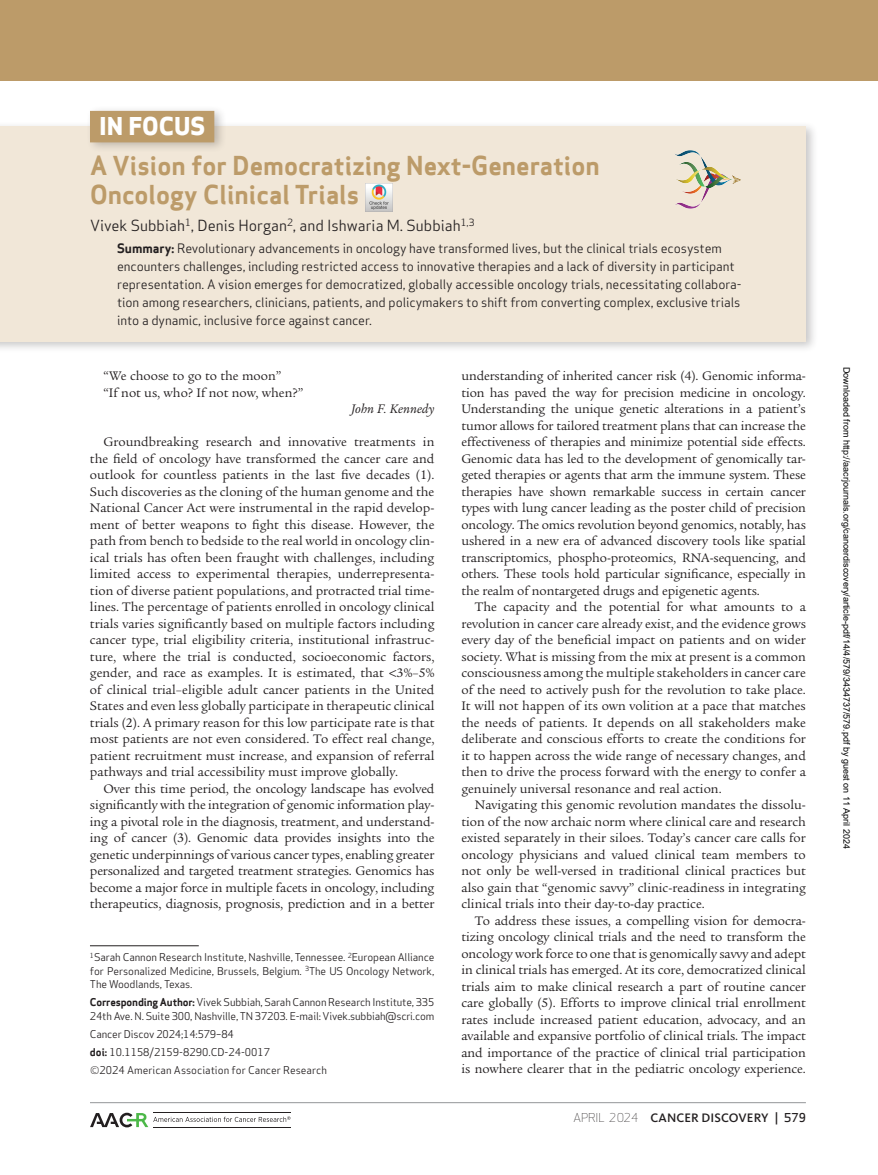
<style>
.page{position:relative;width:878px;height:1175px;background:#fff}
.page>*{position:absolute;margin:0;border:0;box-sizing:border-box;transform-origin:0 0}
.t1{font:700 25.5px/28.5px "Apex Sans";color:#bc9b69}
.t2{font:800 24px "Apex Sans";color:#fff}
.t3{font:15px "Apex Sans";color:#231f20}
.t4{font:13.5px/16.5px "Legacy Serif Std";color:#231f20;text-align:justify}
.t5{font:italic 13.5px "Legacy Serif Std";color:#231f20}
.t6{font:12.75px/18px "Apex Sans";letter-spacing:-.005em;color:#231f20}
.t7{font:500 12.75px "Kievit OT";letter-spacing:.01em;color:#231f20}
.t8{font:10.5px/13.5px "Apex Sans";letter-spacing:-.015em;color:#231f20}
.t9{font:9px "Arial";color:#000}
.s1{font-weight:700}
.s2{font-weight:300;font-size:15px}
.s3{font-family:"Apex Sans";font-weight:300;font-size:12px}
.s4{font-family:"Apex Sans";font-size:12px}
</style>
<div class="page">
<div style="left:0;top:121px;width:818px;height:233px;background:#231f20;opacity:.25"></div>
<div style="left:0;top:126px;width:806px;height:216px;background:#f1e7d8"></div>
<div style="left:0;top:0;width:878px;height:81px;background:#bc9b69"></div>
<hr style="left:90px;top:1102px;width:715px;height:1px;background:#939598">
<svg style="left:90px;top:1112px;width:200px;height:15px"></svg>
<img style="left:675px;top:150px;width:66px;height:59px">
<div style="left:86px;top:105px;width:141px;height:49px;background:#231f20;opacity:.25"></div>
<div style="left:90px;top:111px;width:124px;height:31px;background:#bc9b69"></div>
<hr style="left:90px;top:945px;width:109px;height:1px;background:#231f20">
<img style="left:365px;top:184px;width:27px;height:27px">
<h2 class="t2" style="left:99px;top:110px;width:108px">IN FOCUS</h2>
<h1 class="t1" style="left:90px;top:151px;width:511px">A Vision for Democratizing Next-Generation<br>Oncology Clinical Trials</h1>
<p class="t3" style="left:90px;top:213px;width:386px">Vivek Subbiah<sup>1</sup>, Denis Horgan<sup>2</sup>, and Ishwaria M. Subbiah<sup>1,3</sup></p>
<p class="t6" style="left:117px;top:238px;width:626px"><span class="s1">Summary:</span> Revolutionary advancements in oncology have transformed lives, but the clinical trials ecosystem encounters challenges, including restricted access to innovative therapies and a lack of diversity in participant representation. A vision emerges for democratized, globally accessible oncology trials, necessitating collabora&shy;tion among researchers, clinicians, patients, and policymakers to shift from converting complex, exclusive trials into a dynamic, inclusive force against cancer.</p>
<p class="t4" style="left:103px;top:368px;width:201px">“We choose to go to the moon”<br>“If not us, who? If not now, when?”</p>
<p class="t5" style="left:351px;top:401px;width:85px">John F. Kennedy</p>
<p class="t4" style="left:90px;top:434px;width:346px;text-indent:14px">Groundbreaking research and innovative treatments in the field of oncology have transformed the cancer care and outlook for countless patients in the last five decades (1).<br>Such discoveries as the cloning of the human genome and the National Cancer Act were instrumental in the rapid develop&shy;ment of better weapons to fight this disease. However, the path from bench to bedside to the real world in oncology clin&shy;ical trials has often been fraught with challenges, including limited access to experimental therapies, underrepresenta&shy;tion of diverse patient populations, and protracted trial time&shy;lines. The percentage of patients enrolled in oncology clinical trials varies significantly based on multiple factors including cancer type, trial eligibility criteria, institutional infrastruc&shy;ture, where the trial is conducted, socioeconomic factors, gender, and race as examples. It is estimated, that 3%–5% of clinical trial–eligible adult cancer patients in the United States and even less globally participate in therapeutic clinical trials (2). A primary reason for this low participate rate is that most patients are not even considered. To effect real change, patient recruitment must increase, and expansion of referral pathways and trial accessibility must improve globally.</p>
<p class="t4" style="left:90px;top:780px;width:346px;text-indent:14px">Over this time period, the oncology landscape has evolved significantly with the integration of genomic information play&shy;ing a pivotal role in the diagnosis, treatment, and understand&shy;ing of cancer (3). Genomic data provides insights into the genetic underpinnings of various cancer types, enabling greater personalized and targeted treatment strategies. Genomics has become a major force in multiple facets in oncology, including therapeutics, diagnosis, prognosis, prediction and in a better</p>
<p class="t8" style="left:90px;top:949px;width:346px;text-align:justify"><sup>1</sup>Sarah Cannon Research Institute, Nashville, Tennessee. <sup>2</sup>European Alliance for Personalized Medicine, Brussels, Belgium. <sup>3</sup>The US Oncology Network, The Woodlands, Texas.</p>
<p class="t8" style="left:90px;top:994px;width:346px"><span class="s1">Corresponding Author:</span> Vivek Subbiah, Sarah Cannon Research Institute, 335<br>24th Ave. N. Suite 300, Nashville, TN 37203. E-mail: Vivek.subbiah@scri.com</p>
<p class="t8" style="left:90px;top:1023px;width:238px;line-height:18px">Cancer Discov 2024;14:579–84<br><span class="s1">doi:</span> 10.1158/2159-8290.CD-24-0017<br><span class="s2">©</span>2024 American Association for Cancer Research</p>
<p class="t4" style="left:461px;top:368px;width:346px">understanding of inherited cancer risk (4). Genomic informa&shy;tion has paved the way for precision medicine in oncology.<br>Understanding the unique genetic alterations in a patient’s tumor allows for tailored treatment plans that can increase the effectiveness of therapies and minimize potential side effects.<br>Genomic data has led to the development of genomically tar&shy;geted therapies or agents that arm the immune system. These therapies have shown remarkable success in certain cancer types with lung cancer leading as the poster child of precision oncology. The omics revolution beyond genomics, notably, has ushered in a new era of advanced discovery tools like spatial transcriptomics, phospho-proteomics, RNA-sequencing, and others. These tools hold particular significance, especially in the realm of nontargeted drugs and epigenetic agents.</p>
<p class="t4" style="left:461px;top:599px;width:346px;text-indent:14px">The capacity and the potential for what amounts to a revolution in cancer care already exist, and the evidence grows every day of the beneficial impact on patients and on wider society. What is missing from the mix at present is a common consciousness among the multiple stakeholders in cancer care of the need to actively push for the revolution to take place.<br>It will not happen of its own volition at a pace that matches the needs of patients. It depends on all stakeholders make deliberate and conscious efforts to create the conditions for it to happen across the wide range of necessary changes, and then to drive the process forward with the energy to confer a genuinely universal resonance and real action.</p>
<p class="t4" style="left:461px;top:797px;width:346px;text-indent:14px">Navigating this genomic revolution mandates the dissolu&shy;tion of the now archaic norm where clinical care and research existed separately in their siloes. Today’s cancer care calls for oncology physicians and valued clinical team members to not only be well-versed in traditional clinical practices but also gain that “genomic savvy” clinic-readiness in integrating clinical trials into their day-to-day practice.</p>
<p class="t4" style="left:461px;top:912px;width:346px;text-indent:14px">To address these issues, a compelling vision for democra&shy;tizing oncology clinical trials and the need to transform the oncology work force to one that is genomically savvy and adept in clinical trials has emerged. At its core, democratized clinical trials aim to make clinical research a part of routine cancer care globally (5). Efforts to improve clinical trial enrollment rates include increased patient education, advocacy, and an available and expansive portfolio of clinical trials. The impact and importance of the practice of clinical trial participation is nowhere clearer that in the pediatric oncology experience.</p>
<p class="t7" style="left:573px;top:1109px;width:234px"><span class="s3">APRIL 2024</span> CANCER DISCOVERY <span class="s4">| 579</span></p>
<p class="t9" style="left:850px;top:367px;width:483px;rotate:90deg">Downloaded from http://aacrjournals.org/cancerdiscovery/article-pdf/14/4/579/3434737/579.pdf by guest on 11 April 2024</p>
</div>
